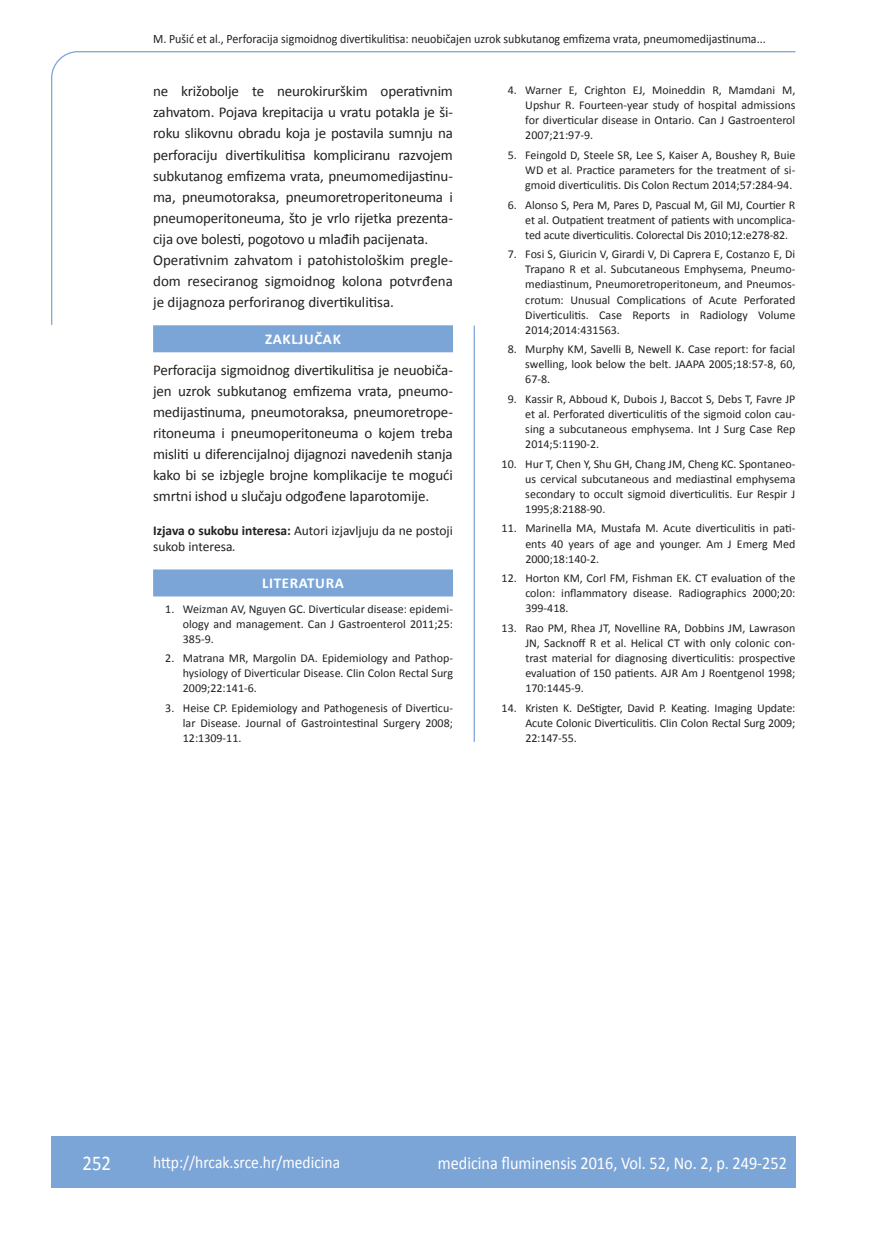
<style>
.page{position:relative;width:872px;height:1234px;background:#fff}
.page>*{position:absolute;margin:0;border:0;box-sizing:border-box;transform-origin:0 0}
.t1{font:21px "Calibri";color:#fff;scale:.9 1}
.t2{font:18px "Calibri";color:#fff;scale:.9 1}
.t3{font:17.25px "Calibri";color:#fff;scale:.9 1}
.t4{font:15px/21px "Calibri";letter-spacing:-.01em;color:#231f20}
.t5{font:700 15px "Calibri";letter-spacing:.04em;color:#fff}
.t6{font:13.5px/16.5px "Calibri";color:#231f20}
.t7{font:12.75px "Calibri";color:#231f20;scale:.94 1}
.t8{font:12px/15.1px "Calibri";color:#231f20;text-align:justify}
.s1{font-weight:700}
.s2{font-style:italic}
</style>
<div class="page">
<svg style="left:51px;top:51px;width:745px;height:274px"></svg>
<hr style="left:473px;top:325px;width:2px;height:416px;background:#7ca5d7">
<div style="left:51px;top:1135px;width:744px;height:51px;background:#7ca5d7"></div>
<div style="left:153px;top:325px;width:300px;height:27px;background:#7ca5d7"></div>
<div style="left:153px;top:569px;width:300px;height:27px;background:#7ca5d7"></div>
<p class="t7" style="left:153px;top:30px;width:653px">M. Pušić et al., Perforacija sigmoidnog divertikulitisa: neuobičajen uzrok subkutanog emfizema vrata, pneumomedijastinuma...</p>
<p class="t4" style="left:153px;top:80px;width:301px">ne križobolje te neurokirurškim operativnim zahvatom. Pojava krepitacija u vratu potakla je ši&shy;roku slikovnu obradu koja je postavila sumnju na perforaciju divertikulitisa kompliciranu razvojem subkutanog emfizema vrata, pneumomedijastinu&shy;ma, pneumotoraksa, pneumoretroperitoneuma i pneumoperitoneuma, što je vrlo rijetka prezenta&shy;cija ove bolesti, pogotovo u mlađih pacijenata.<br>Operativnim zahvatom i patohistološkim pregle&shy;dom reseciranog sigmoidnog kolona potvrđena je dijagnoza perforiranog divertikulitisa.</p>
<p class="t5" style="left:265px;top:330px;width:77px">ZAKLJUČAK</p>
<p class="t4" style="left:153px;top:358px;width:301px;text-align:justify">Perforacija sigmoidnog divertikulitisa je neuobiča&shy;jen uzrok subkutanog emfizema vrata, pneumo&shy;medijastinuma, pneumotoraksa, pneumoretrope&shy;ritoneuma i pneumoperitoneuma o kojem treba misliti u diferencijalnoj dijagnozi navedenih stanja kako bi se izbjegle brojne komplikacije te mogući smrtni ishod u slučaju odgođene laparotomije.</p>
<p class="t6" style="left:153px;top:521px;width:301px"><span class="s1">Izjava o sukobu interesa:</span> Autori izjavljuju da ne postoji sukob interesa<span class="s2">.</span></p>
<p class="t5" style="left:262px;top:574px;width:83px">LITERATURA</p>
<p class="t8" style="left:183px;top:600px;width:272px;text-indent:-18px">1. Weizman AV, Nguyen GC. Diverticular disease: epidemi&shy;ology and management. Can J Gastroenterol 2011;25:<br>385-9.</p>
<p class="t8" style="left:183px;top:650px;width:272px;text-indent:-18px">2. Matrana MR, Margolin DA. Epidemiology and Pathop&shy;hysiology of Diverticular Disease. Clin Colon Rectal Surg 2009;22:141-6.</p>
<p class="t8" style="left:183px;top:699px;width:272px;text-indent:-18px">3. Heise CP. Epidemiology and Pathogenesis of Diverticu&shy;lar Disease. Journal of Gastrointestinal Surgery 2008; 12:1309-11.</p>
<p class="t8" style="left:525px;top:82px;width:271px;text-indent:-18px">4. Warner E, Crighton EJ, Moineddin R, Mamdani M, Upshur R. Fourteen-year study of hospital admissions for diverticular disease in Ontario. Can J Gastroenterol 2007;21:97-9.</p>
<p class="t8" style="left:525px;top:147px;width:271px;text-indent:-18px">5. Feingold D, Steele SR, Lee S, Kaiser A, Boushey R, Buie WD et al. Practice parameters for the treatment of si&shy;gmoid diverticulitis. Dis Colon Rectum 2014;57:284-94.</p>
<p class="t8" style="left:525px;top:196px;width:271px;text-indent:-17px">6. Alonso S, Pera M, Pares D, Pascual M, Gil MJ, Courtier R et al. Outpatient treatment of patients with uncomplica&shy;ted acute diverticulitis. Colorectal Dis 2010;12:e278-82.</p>
<p class="t8" style="left:525px;top:246px;width:271px;text-indent:-18px">7. Fosi S, Giuricin V, Girardi V, Di Caprera E, Costanzo E, Di Trapano R et al. Subcutaneous Emphysema, Pneumo&shy;mediastinum, Pneumoretroperitoneum, and Pneumos&shy;crotum: Unusual Complications of Acute Perforated Diverticulitis. Case Reports in Radiology Volume 2014;2014:431563.</p>
<p class="t8" style="left:525px;top:341px;width:272px;text-indent:-18px">8. Murphy KM, Savelli B, Newell K. Case report: for facial swelling, look below the belt. JAAPA 2005;18:57-8, 60, 67-8.</p>
<p class="t8" style="left:525px;top:390px;width:271px;text-indent:-18px">9. Kassir R, Abboud K, Dubois J, Baccot S, Debs T, Favre JP et al. Perforated diverticulitis of the sigmoid colon cau&shy;sing a subcutaneous emphysema. Int J Surg Case Rep 2014;5:1190-2.</p>
<p class="t8" style="left:525px;top:455px;width:272px;text-indent:-24px">10. Hur T, Chen Y, Shu GH, Chang JM, Cheng KC. Spontaneo&shy;us cervical subcutaneous and mediastinal emphysema secondary to occult sigmoid diverticulitis. Eur Respir J 1995;8:2188-90.</p>
<p class="t8" style="left:525px;top:520px;width:272px;text-indent:-24px">11. Marinella MA, Mustafa M. Acute diverticulitis in pati&shy;ents 40 years of age and younger. Am J Emerg Med 2000;18:140-2.</p>
<p class="t8" style="left:525px;top:569px;width:272px;text-indent:-24px">12. Horton KM, Corl FM, Fishman EK. CT evaluation of the colon: inflammatory disease. Radiographics 2000;20:<br>399-418.</p>
<p class="t8" style="left:525px;top:619px;width:272px;text-indent:-24px">13. Rao PM, Rhea JT, Novelline RA, Dobbins JM, Lawrason JN, Sacknoff R et al. Helical CT with only colonic con&shy;trast material for diagnosing diverticulitis: prospective evaluation of 150 patients. AJR Am J Roentgenol 1998; 170:1445-9.</p>
<p class="t8" style="left:525px;top:699px;width:271px;text-indent:-24px">14. Kristen K. DeStigter, David P. Keating. Imaging Update:<br>Acute Colonic Diverticulitis. Clin Colon Rectal Surg 2009; 22:147-55.</p>
<h1 class="t1" style="left:82px;top:1149px;width:33px">252</h1>
<h3 class="t3" style="left:153px;top:1150px;width:209px">http://hrcak.srce.hr/medicina</h3>
<h2 class="t2" style="left:438px;top:1151px;width:389px">medicina fluminensis 2016, Vol. 52, No. 2, p. 249-252</h2>
</div>
